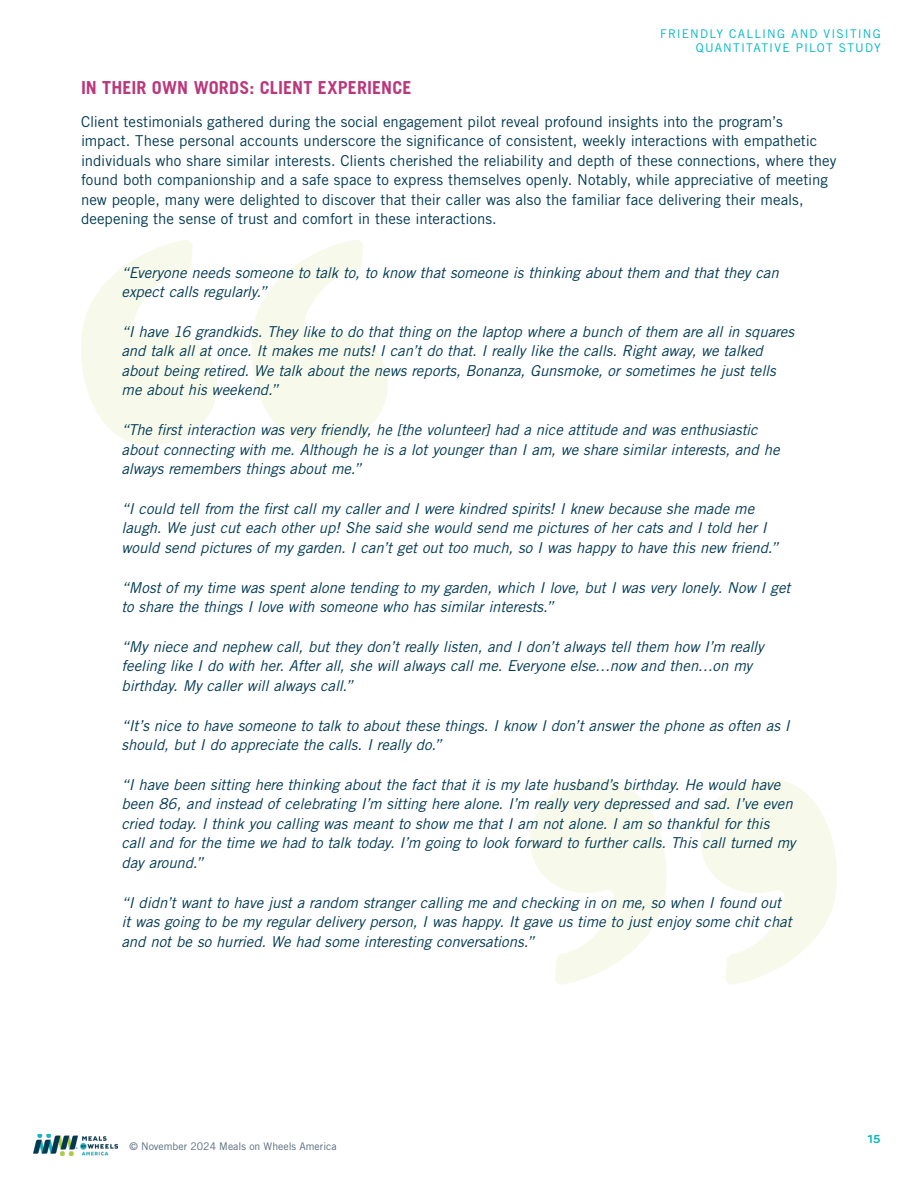
<style>
.page{position:relative;width:918px;height:1188px;background:#fff}
.page>*{position:absolute;margin:0;border:0;box-sizing:border-box;transform-origin:0 0}
.t1{font:700 18px "Trade Gothic";letter-spacing:.005em;color:#ba377c}
.Header{font:italic 15px/19.5px "Trade Gothic LT Std";letter-spacing:-.005em;color:#003952}
.Header-2{font:15px/19.5px "Trade Gothic LT Std";color:#003952}
.t2{font:12px/14.4px "Trade Gothic LT Std";letter-spacing:.095em;color:#00b7c4;text-align:right}
.t3{font:700 12px "Bryant";color:#00b7c4}
.t4{font:10.5px "Trade Gothic LT Std";color:#53687c}
</style>
<div class="page">
<img style="left:33px;top:1134px;width:84px;height:22px">
<svg style="left:81px;top:240px;width:307px;height:205px;fill:#f7faeb"></svg>
<svg style="left:530px;top:779px;width:307px;height:206px;fill:#f7faeb"></svg>
<p class="t2" style="left:660px;top:26px;width:222px">FRIENDLY CALLING AND VISITING<br>QUANTITATIVE PILOT STUDY</p>
<h2 class="t1" style="left:81px;top:77px;width:332px">IN THEIR OWN WORDS: CLIENT EXPERIENCE</h2>
<p class="Header-2" style="left:81px;top:112px;width:757px">Client testimonials gathered during the social engagement pilot reveal profound insights into the program’s<br>impact. These personal accounts underscore the significance of consistent, weekly interactions with empathetic individuals who share similar interests. Clients cherished the reliability and depth of these connections, where they found both companionship and a safe space to express themselves openly. Notably, while appreciative of meeting new people, many were delighted to discover that their caller was also the familiar face delivering their meals, deepening the sense of trust and comfort in these interactions.</p>
<p class="Header" style="left:122px;top:263px;width:659px">“Everyone needs someone to talk to, to know that someone is thinking about them and that they can expect calls regularly.”</p>
<p class="Header" style="left:122px;top:322px;width:674px">“I have 16 grandkids. They like to do that thing on the laptop where a bunch of them are all in squares and talk all at once. It makes me nuts! I can’t do that. I really like the calls. Right away, we talked about being retired. We talk about the news reports, Bonanza, Gunsmoke, or sometimes he just tells me about his weekend.”</p>
<p class="Header" style="left:122px;top:420px;width:660px">“The first interaction was very friendly, he [the volunteer] had a nice attitude and was enthusiastic about connecting with me. Although he is a lot younger than I am, we share similar interests, and he always remembers things about me.”</p>
<p class="Header" style="left:122px;top:499px;width:658px">“I could tell from the first call my caller and I were kindred spirits! I knew because she made me laugh. We just cut each other up! She said she would send me pictures of her cats and I told her I would send pictures of my garden. I can’t get out too much, so I was happy to have this new friend.”</p>
<p class="Header" style="left:122px;top:578px;width:670px">“Most of my time was spent alone tending to my garden, which I love, but I was very lonely. Now I get to share the things I love with someone who has similar interests.”</p>
<p class="Header" style="left:122px;top:637px;width:644px">“My niece and nephew call, but they don’t really listen, and I don’t always tell them how I’m really feeling like I do with her. After all, she will always call me. Everyone else…now and then…on my birthday. My caller will always call.”</p>
<p class="Header" style="left:122px;top:716px;width:670px">“It’s nice to have someone to talk to about these things. I know I don’t answer the phone as often as I should, but I do appreciate the calls. I really do.”</p>
<p class="Header" style="left:122px;top:775px;width:676px">“I have been sitting here thinking about the fact that it is my late husband’s birthday. He would have been 86, and instead of celebrating I’m sitting here alone. I’m really very depressed and sad. I’ve even cried today. I think you calling was meant to show me that I am not alone. I am so thankful for this call and for the time we had to talk today. I’m going to look forward to further calls. This call turned my day around.”</p>
<p class="Header" style="left:122px;top:893px;width:672px">“I didn’t want to have just a random stranger calling me and checking in on me, so when I found out it was going to be my regular delivery person, I was happy. It gave us time to just enjoy some chit chat and not be so hurried. We had some interesting conversations.”</p>
<p class="t4" style="left:130px;top:1140px;width:209px">© November 2024 Meals on Wheels America</p>
<p class="t3" style="left:868px;top:1132px;width:14px">15</p>
</div>
